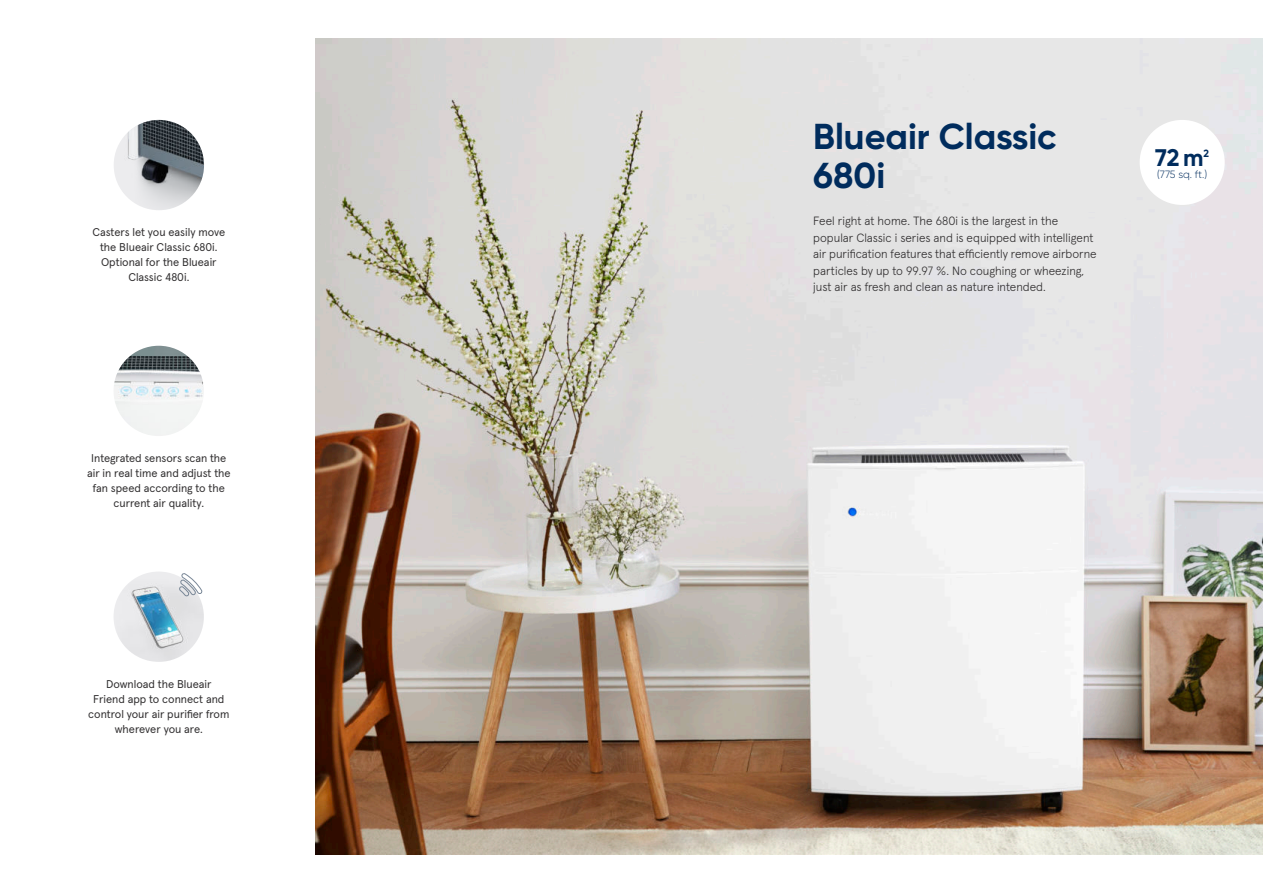
<style>
.page{position:relative;width:1263px;height:893px;background:#fff}
.page>*{position:absolute;margin:0;border:0;box-sizing:border-box;transform-origin:0 0}
.t1{font:700 36px/39px "Gilroy";color:#002c5d}
.t2{font:700 24px "Gilroy";color:#002c5d}
.t3{font:300 12px/16.5px "Apercu Pro";color:#312f30}
.t4{font:11.25px/15px "Apercu Pro";color:#312f30;text-align:center}
.t5{font:300 10.5px "Gilroy";letter-spacing:-.01em;color:#002c5d}
.t6{font:700 10.5px "Gilroy";color:#002c5d}
</style>
<div class="page">
<img style="left:316px;top:38px;width:947px;height:816px">
<img style="left:114px;top:120px;width:90px;height:90px;border-radius:45px">
<img style="left:114px;top:346px;width:90px;height:90px;border-radius:45px">
<img style="left:114px;top:572px;width:90px;height:90px;border-radius:45px">
<svg style="left:179px;top:573px;width:24px;height:23px"></svg>
<div style="left:1140px;top:120px;width:85px;height:85px;background:#fff;border-radius:50%"></div>
<p class="t4" style="left:93px;top:226px;width:134px">Casters let you easily move the Blueair Classic 680i.<br>Optional for the Blueair<br>Classic 480i.</p>
<p class="t4" style="left:87px;top:451px;width:145px">Integrated sensors scan the air in real time and adjust the fan speed according to the current air quality.</p>
<p class="t4" style="left:88px;top:677px;width:143px">Download the Blueair<br>Friend app to connect and control your air purifier from wherever you are.</p>
<h1 class="t1" style="left:813px;top:119px;width:245px">Blueair Classic<br>680i</h1>
<p class="t3" style="left:813px;top:214px;width:285px">Feel right at home. The 680i is the largest in the popular Classic i series and is equipped with intelligent air purification features that efficiently remove airborne particles by up to 99.97 %. No coughing or wheezing, just air as fresh and clean as nature intended.</p>
<h2 class="t2" style="left:1155px;top:147px;width:50px">72 m</h2>
<p class="t6" style="left:1203px;top:148px;width:7px">2</p>
<p class="t5" style="left:1157px;top:170px;width:52px">(775 sq. ft.)</p>
</div>
